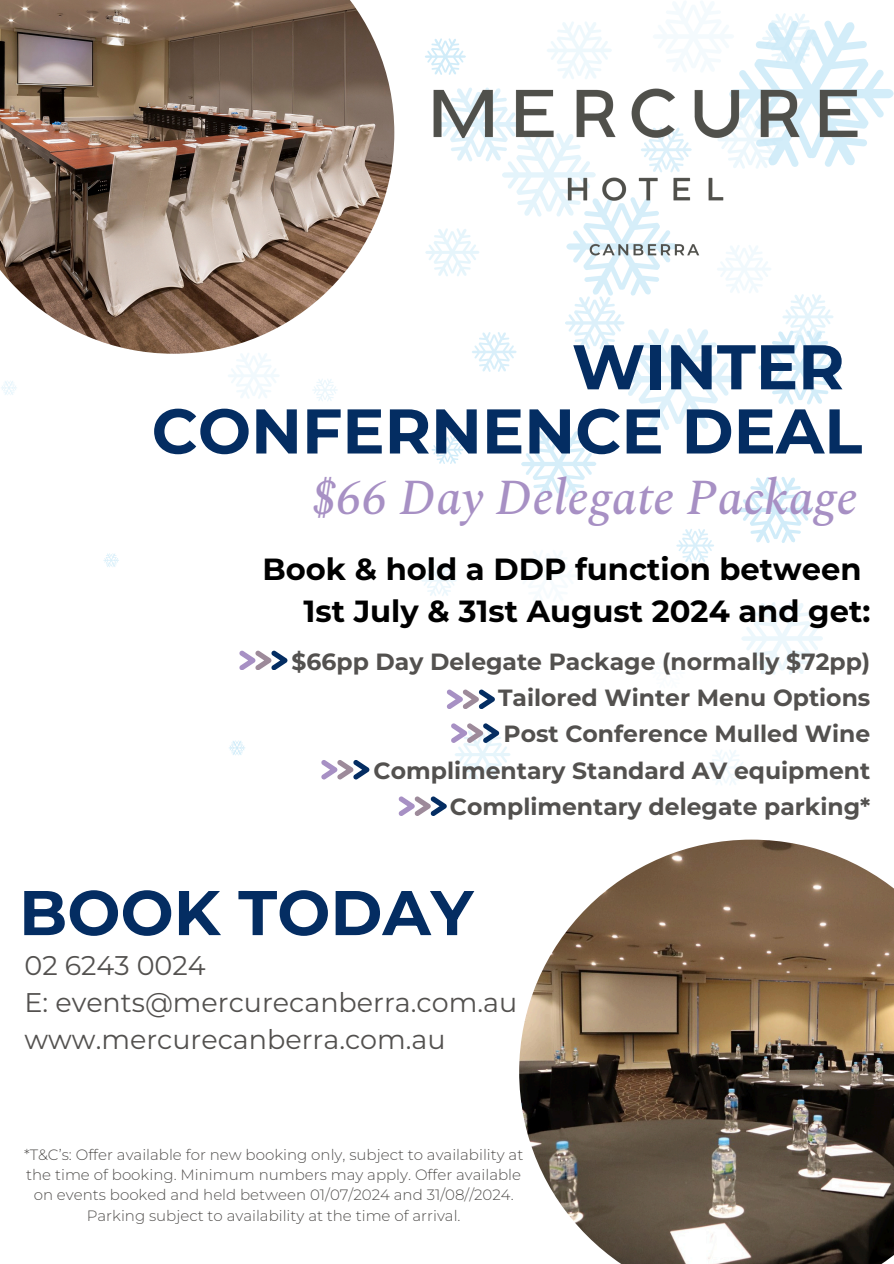
<style>
.page{position:relative;width:894px;height:1264px;background:#fff}
.page>*{position:absolute;margin:0;border:0;box-sizing:border-box;transform-origin:0 0}
.t1{font:700 63px/64.2px "Montserrat";color:#042d62;text-align:right}
.t2{font:italic 500 49.5px "Spectral";color:#a790c4}
.t3{font:700 30.6px/42.8px "Montserrat";color:#000;text-align:right}
.t4{font:27px/37.2px "Montserrat";color:#53514f}
.t5{font:700 23.4px/36.2px "Montserrat";color:#53514f;text-align:right}
.t6{font:300 15px/20.2px "Montserrat";color:#53514f;text-align:center}
</style>
<div class="page">
<svg style="left:1px;top:381px;width:16px;height:14px"></svg>
<svg style="left:229px;top:740px;width:16px;height:15px"></svg>
<svg style="left:313px;top:379px;width:24px;height:22px"></svg>
<svg style="left:706px;top:750px;width:40px;height:35px"></svg>
<svg style="left:103px;top:553px;width:16px;height:14px"></svg>
<svg style="left:228px;top:353px;width:51px;height:46px"></svg>
<img style="left:0;top:0;width:394px;height:353px">
<img style="left:519px;top:839px;width:374px;height:424px">
<svg style="left:239px;top:650px;width:48px;height:19px"></svg>
<svg style="left:398px;top:796px;width:48px;height:19px"></svg>
<svg style="left:321px;top:760px;width:48px;height:19px"></svg>
<svg style="left:451px;top:723px;width:59px;height:56px"></svg>
<svg style="left:422px;top:1px;width:471px;height:707px"></svg>
<p class="t1" style="left:152px;top:334px;width:712px">WINTER<br>CONFERNENCE DEAL</p>
<p class="t2" style="left:311px;top:461px;width:548px">$66 Day Delegate Package</p>
<h2 class="t3" style="left:262px;top:547px;width:609px">Book &amp; hold a DDP function between<br>1st July &amp; 31st August 2024 and get:</h2>
<h3 class="t5" style="left:291px;top:643px;width:580px">$66pp Day Delegate Package (normally $72pp)<br>Tailored Winter Menu Options<br>Post Conference Mulled Wine<br>Complimentary Standard AV equipment Complimentary delegate parking*</h3>
<p class="t1" style="left:19px;top:880px;width:455px">BOOK TODAY</p>
<p class="t4" style="left:25px;top:946px;width:494px">02 6243 0024<br>E: events@mercurecanberra.com.au www.mercurecanberra.com.au</p>
<h5 class="t6" style="left:24px;top:1144px;width:500px">*T&amp;C’s: Offer available for new booking only, subject to availability at the time of booking. Minimum numbers may apply. Offer available on events booked and held between 01/07/2024 and 31/08//2024.<br>Parking subject to availability at the time of arrival.</h5>
</div>
